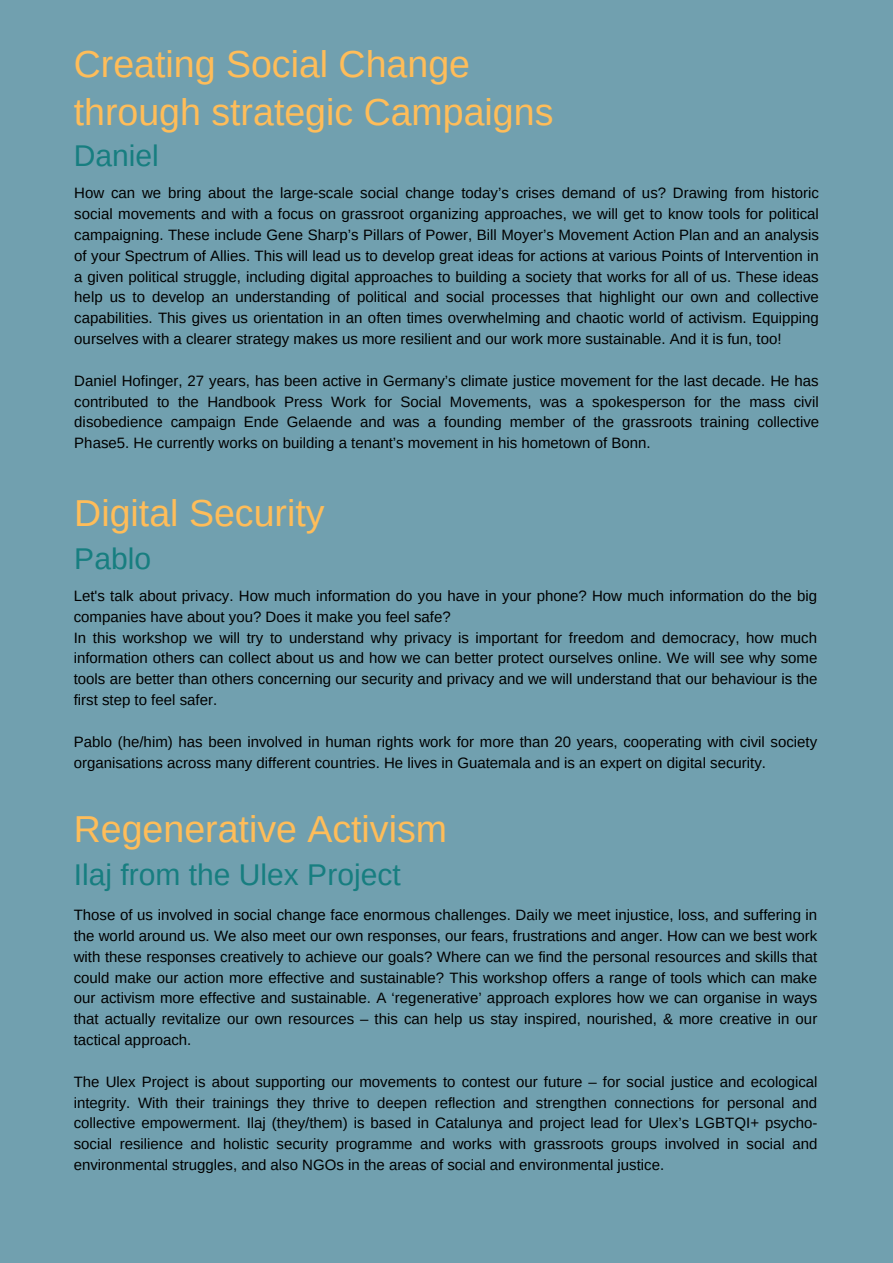
<style>
.page{position:relative;width:893px;height:1263px;background:#71a0af}
.page>*{position:absolute;margin:0;border:0;box-sizing:border-box;transform-origin:0 0}
.t1{font:37.5px "Arimo";color:#ffbd59}
.t2{font:30px "Arimo";color:#177e80}
.t3{font:15px/20.9px "Arimo";color:#000;text-align:justify}
</style>
<div class="page">
<p class="t1" style="left:74px;top:43px;width:398px">Creating Social Change</p>
<p class="t1" style="left:74px;top:91px;width:481px">through strategic Campaigns</p>
<p class="t2" style="left:74px;top:139px;width:87px">Daniel</p>
<p class="t3" style="left:74px;top:183px;width:746px">How can we bring about the large-scale social change today’s crises demand of us? Drawing from historic social movements and with a focus on grassroot organizing approaches, we will get to know tools for political campaigning. These include Gene Sharp’s Pillars of Power, Bill Moyer’s Movement Action Plan and an analysis of your Spectrum of Allies. This will lead us to develop great ideas for actions at various Points of Intervention in a given political struggle, including digital approaches to building a society that works for all of us. These ideas help us to develop an understanding of political and social processes that highlight our own and collective capabilities. This gives us orientation in an often times overwhelming and chaotic world of activism. Equipping ourselves with a clearer strategy makes us more resilient and our work more sustainable. And it is fun, too!</p>
<p class="t3" style="left:74px;top:370px;width:746px">Daniel Hofinger, 27 years, has been active in Germany’s climate justice movement for the last decade. He has contributed to the Handbook Press Work for Social Movements, was a spokesperson for the mass civil disobedience campaign Ende Gelaende and was a founding member of the grassroots training collective Phase5. He currently works on building a tenant’s movement in his hometown of Bonn.</p>
<p class="t1" style="left:74px;top:492px;width:252px">Digital Security</p>
<p class="t2" style="left:74px;top:542px;width:78px">Pablo</p>
<p class="t3" style="left:74px;top:585px;width:745px">Let's talk about privacy. How much information do you have in your phone? How much information do the big companies have about you? Does it make you feel safe?</p>
<p class="t3" style="left:74px;top:627px;width:745px">In this workshop we will try to understand why privacy is important for freedom and democracy, how much information others can collect about us and how we can better protect ourselves online. We will see why some tools are better than others concerning our security and privacy and we will understand that our behaviour is the first step to feel safer.</p>
<p class="t3" style="left:74px;top:731px;width:745px">Pablo (he/him) has been involved in human rights work for more than 20 years, cooperating with civil society organisations across many different countries. He lives in Guatemala and is an expert on digital security.</p>
<p class="t1" style="left:74px;top:808px;width:375px">Regenerative Activism</p>
<p class="t2" style="left:74px;top:858px;width:328px">Ilaj from the Ulex Project</p>
<p class="t3" style="left:74px;top:904px;width:745px">Those of us involved in social change face enormous challenges. Daily we meet injustice, loss, and suffering in the world around us. We also meet our own responses, our fears, frustrations and anger. How can we best work with these responses creatively to achieve our goals? Where can we find the personal resources and skills that could make our action more effective and sustainable? This workshop offers a range of tools which can make our activism more effective and sustainable. A ‘regenerative’ approach explores how we can organise in ways that actually revitalize our own resources – this can help us stay inspired, nourished, &amp; more creative in our tactical approach.</p>
<p class="t3" style="left:74px;top:1071px;width:745px">The Ulex Project is about supporting our movements to contest our future – for social justice and ecological integrity. With their trainings they thrive to deepen reflection and strengthen connections for personal and collective empowerment. Ilaj (they/them) is based in Catalunya and project lead for Ulex’s LGBTQI+ psycho&shy;social resilience and holistic security programme and works with grassroots groups involved in social and environmental struggles, and also NGOs in the areas of social and environmental justice.</p>
</div>
